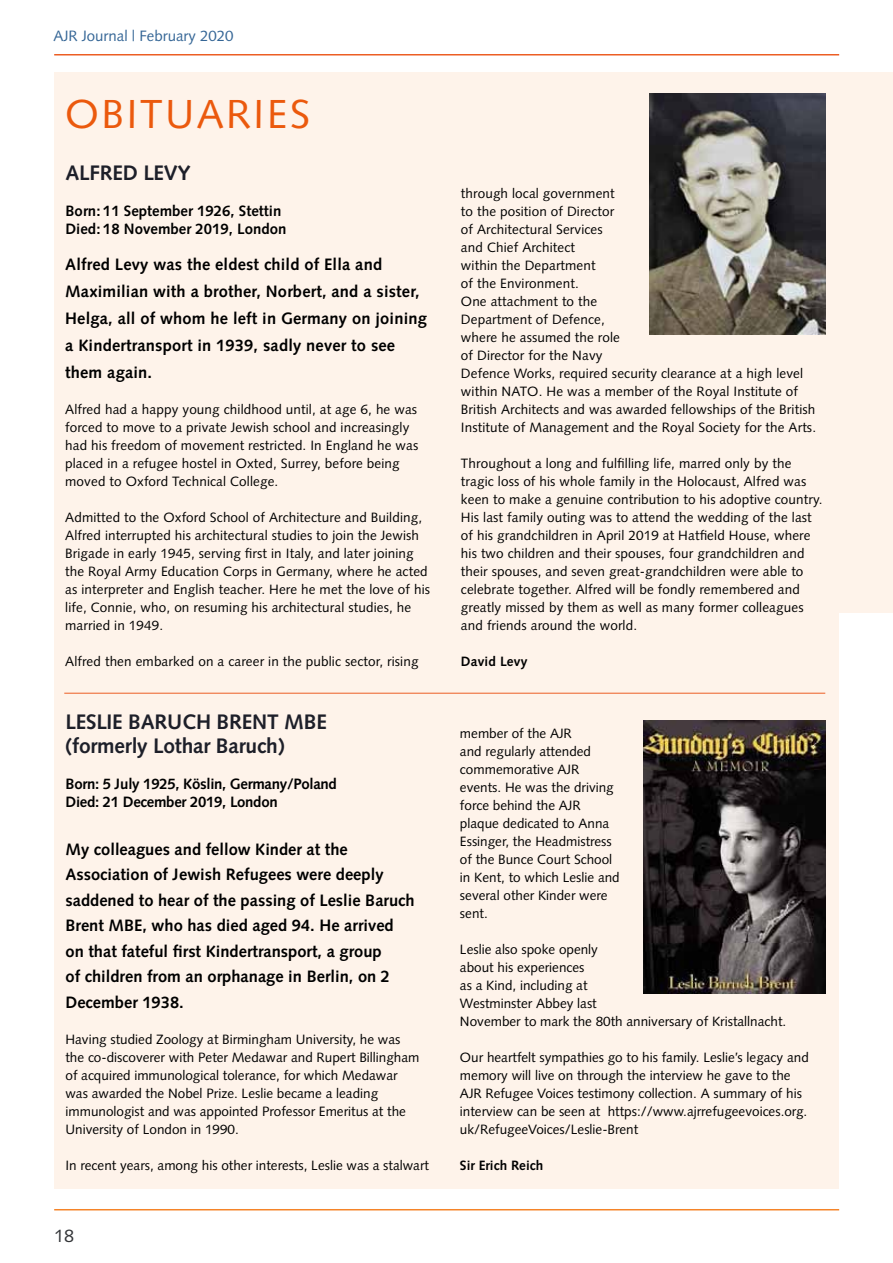
<style>
.page{position:relative;width:893px;height:1263px;background:#fff}
.page>*{position:absolute;margin:0;border:0;box-sizing:border-box;transform-origin:0 0}
.t1{font:40.5px "Syntax LT Std";letter-spacing:.06em;color:#eb590d}
.t2{font:700 21px/24px "Syntax LT Std";letter-spacing:-.01em;color:#1d1f29}
.t3{font:18px "Syntax LT Std";color:#333538}
.t4{font:700 16.5px/25.5px "Syntax LT Std";color:#000}
.t5{font:700 15px/18px "Syntax LT Std";letter-spacing:-.02em;color:#000}
.t6{font:700 15px/18px "Syntax LT Std";color:#000}
.t7{font:15px "Syntax LT Std";color:#356696}
.t8{font:13.5px/18px "Syntax LT Std";letter-spacing:.01em;color:#000}
.t9{font:700 13.5px "Syntax LT Std";color:#000}
</style>
<div class="page">
<hr style="left:54px;top:1209px;width:785px;height:1px;background:#f58429">
<hr style="left:54px;top:54px;width:785px;height:2px;background:#ec5e24">
<div style="left:54px;top:72px;width:785px;height:1116px;background:#fef3ea"></div>
<div style="left:839px;top:72px;width:54px;height:540px;background:#fef3ea"></div>
<img style="left:649px;top:93px;width:176px;height:241px">
<hr style="left:64px;top:693px;width:761px;height:1px;background:#ec5e24">
<img style="left:643px;top:720px;width:182px;height:274px">
<p class="t7" style="left:54px;top:27px;width:182px">AJR Journal | February 2020</p>
<h1 class="t1" style="left:65px;top:90px;width:246px">OBITUARIES</h1>
<h2 class="t2" style="left:65px;top:161px;width:127px">ALFRED LEVY</h2>
<p class="t6" style="left:65px;top:202px;width:222px">Born: 11 September 1926, Stettin<br>Died: 18 November 2019, London</p>
<p class="t4" style="left:65px;top:251px;width:363px;line-height:27px">Alfred Levy was the eldest child of Ella and Maximilian with a brother, Norbert, and a sister, Helga, all of whom he left in Germany on joining a Kindertransport in 1939, sadly never to see them again.</p>
<p class="t8" style="left:65px;top:401px;width:355px">Alfred had a happy young childhood until, at age 6, he was forced to move to a private Jewish school and increasingly had his freedom of movement restricted. In England he was placed in a refugee hostel in Oxted, Surrey, before being moved to Oxford Technical College.</p>
<p class="t8" style="left:65px;top:509px;width:366px">Admitted to the Oxford School of Architecture and Building, Alfred interrupted his architectural studies to join the Jewish Brigade in early 1945, serving first in Italy, and later joining the Royal Army Education Corps in Germany, where he acted as interpreter and English teacher. Here he met the love of his life, Connie, who, on resuming his architectural studies, he married in 1949.</p>
<p class="t8" style="left:65px;top:652px;width:355px">Alfred then embarked on a career in the public sector, rising</p>
<h2 class="t2" style="left:65px;top:709px;width:263px">LESLIE BARUCH BRENT MBE (formerly Lothar Baruch)</h2>
<p class="t5" style="left:65px;top:774px;width:273px">Born: 5 July 1925, Köslin, Germany/Poland<br>Died: 21 December 2019, London</p>
<p class="t4" style="left:65px;top:836px;width:351px">My colleagues and fellow Kinder at the Association of Jewish Refugees were deeply saddened to hear of the passing of Leslie Baruch Brent MBE, who has died aged 94. He arrived on that fateful first Kindertransport, a group<br>of children from an orphanage in Berlin, on 2<br>December 1938.</p>
<p class="t8" style="left:65px;top:1030px;width:355px">Having studied Zoology at Birmingham University, he was the co-discoverer with Peter Medawar and Rupert Billingham of acquired immunological tolerance, for which Medawar was awarded the Nobel Prize. Leslie became a leading immunologist and was appointed Professor Emeritus at the University of London in 1990.</p>
<p class="t8" style="left:65px;top:1156px;width:365px">In recent years, among his other interests, Leslie was a stalwart</p>
<h3 class="t3" style="left:54px;top:1225px;width:22px">18</h3>
<p class="t8" style="left:461px;top:184px;width:357px">through local government<br>to the position of Director<br>of Architectural Services<br>and Chief Architect<br>within the Department<br>of the Environment.<br>One attachment to the<br>Department of Defence,<br>where he assumed the role<br>of Director for the Navy<br>Defence Works, required security clearance at a high level within NATO. He was a member of the Royal Institute of British Architects and was awarded fellowships of the British Institute of Management and the Royal Society for the Arts.</p>
<p class="t8" style="left:461px;top:454px;width:363px">Throughout a long and fulfilling life, marred only by the tragic loss of his whole family in the Holocaust, Alfred was keen to make a genuine contribution to his adoptive country.<br>His last family outing was to attend the wedding of the last of his grandchildren in April 2019 at Hatfield House, where his two children and their spouses, four grandchildren and their spouses, and seven great-grandchildren were able to celebrate together. Alfred will be fondly remembered and greatly missed by them as well as many former colleagues and friends around the world.</p>
<p class="t9" style="left:461px;top:654px;width:68px">David Levy</p>
<p class="t8" style="left:460px;top:724px;width:161px">member of the AJR<br>and regularly attended commemorative AJR events. He was the driving force behind the AJR plaque dedicated to Anna<br>Essinger, the Headmistress of the Bunce Court School in Kent, to which Leslie and several other Kinder were sent.</p>
<p class="t8" style="left:460px;top:940px;width:328px">Leslie also spoke openly<br>about his experiences<br>as a Kind, including at<br>Westminster Abbey last<br>November to mark the 80th anniversary of Kristallnacht.</p>
<p class="t8" style="left:460px;top:1048px;width:350px">Our heartfelt sympathies go to his family. Leslie’s legacy and memory will live on through the interview he gave to the AJR Refugee Voices testimony collection. A summary of his interview can be seen at https://www.ajrrefugeevoices.org. uk/RefugeeVoices/Leslie-Brent</p>
<p class="t9" style="left:460px;top:1157px;width:85px">Sir Erich Reich</p>
</div>
